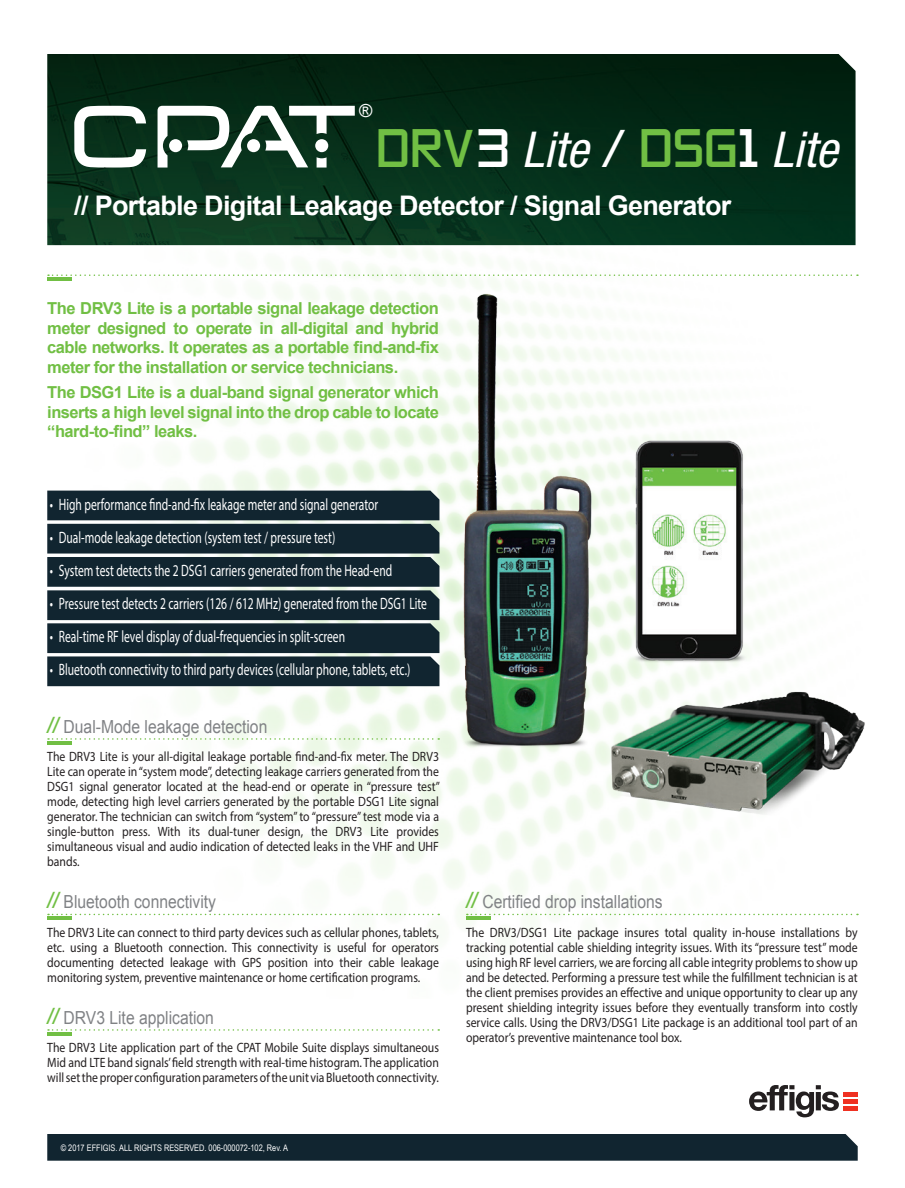
<style>
.page{position:relative;width:905px;height:1188px;background:#fff}
.page>*{position:absolute;margin:0;border:0;box-sizing:border-box;transform-origin:0 0}
.t1{font:italic condensed 49.5px "Helvetica Neue LT Std";color:#fff}
.sous-titre_entete{font:700 27px "Arial";letter-spacing:-.025em;color:#fff}
.titre_pointille_vert{font:18px "Arial";color:#808285;scale:.87 1}
.t2{font:18px "Arial";color:#fff}
.puces_intro{font:16.5px "Myriad Pro";color:#fff;scale:.7 1}
.intro{font:700 16.5px/19.5px "Arial";letter-spacing:-.03em;color:#71bf44;text-align:justify}
.texte{font:13.5px/15px "Myriad Pro";color:#231f20;text-align:justify;scale:.87 1}
.bas_de_page{font:9px "Arial Narrow";color:#fff}
.s1{font-family:"Zero Threes";font-style:normal;font-stretch:normal;color:#71bf44}
.s2{font-family:"Zero Threes";font-style:normal;font-stretch:normal}
.s3{font-weight:700;font-style:italic;font-size:22.5px;color:#71bf44}
</style>
<div class="page">
<img style="left:47px;top:245px;width:812px;height:679px">
<img style="left:47px;top:54px;width:808px;height:191px">
<div style="left:47px;top:1134px;width:810px;height:27px;background:#112530"></div>
<svg style="left:74px;top:106px;width:72px;height:62px"></svg>
<svg style="left:157px;top:106px;width:109px;height:62px"></svg>
<div style="left:247px;top:139px;width:13px;height:13px;background:#fff;border-radius:50%"></div>
<svg style="left:48px;top:738px;width:218px;height:2px"></svg>
<svg style="left:48px;top:914px;width:391px;height:1px"></svg>
<svg style="left:48px;top:1029px;width:391px;height:2px"></svg>
<hr style="left:47px;top:741px;width:25px;height:4px;background:#71bf44">
<hr style="left:47px;top:917px;width:25px;height:3px;background:#71bf44">
<hr style="left:47px;top:1032px;width:25px;height:4px;background:#71bf44">
<svg style="left:467px;top:914px;width:390px;height:1px"></svg>
<hr style="left:466px;top:917px;width:25px;height:3px;background:#71bf44">
<svg style="left:48px;top:274px;width:218px;height:2px"></svg>
<hr style="left:47px;top:277px;width:25px;height:4px;background:#71bf44">
<svg style="left:47px;top:491px;width:219px;height:195px;background:#253842"></svg>
<hr style="left:843px;top:1092px;width:14px;height:4px;background:#ef3122">
<hr style="left:843px;top:1099px;width:14px;height:4px;background:#ef3122">
<hr style="left:843px;top:1106px;width:14px;height:4px;background:#ef3122">
<svg style="left:749px;top:1085px;width:89px;height:32px"></svg>
<img style="left:266px;top:70px;width:599px;height:802px">
<p class="t2" style="left:359px;top:99px;width:15px">®</p>
<p class="t1" style="left:376px;top:121px;width:463px"><span class="s1">DRV</span><span class="s2">3</span> Lite <span class="s2">/</span> <span class="s1">DSG</span><span class="s2">1</span> Lite</p>
<p class="sous-titre_entete" style="left:74px;top:188px;width:658px">// Portable Digital Leakage Detector / Signal Generator</p>
<p class="intro" style="left:47px;top:299px;width:393px">The DRV3 Lite is a portable signal leakage detection meter designed to operate in all-digital and hybrid cable networks. It operates as a portable find-and-fix meter for the installation or service technicians.</p>
<p class="intro" style="left:47px;top:383px;width:393px">The DSG1 Lite is a dual-band signal generator which inserts a high level signal into the drop cable to locate “hard-to-find” leaks.</p>
<p class="puces_intro" style="left:50px;top:495px;width:471px">• High performance find-and-fix leakage meter and signal generator</p>
<p class="puces_intro" style="left:50px;top:528px;width:409px">• Dual-mode leakage detection (system test / pressure test)</p>
<p class="puces_intro" style="left:50px;top:561px;width:490px">• System test detects the 2 DSG1 carriers generated from the Head-end</p>
<p class="puces_intro" style="left:50px;top:594px;width:540px">• Pressure test detects 2 carriers (126 / 612 MHz) generated from the DSG1 Lite</p>
<p class="puces_intro" style="left:50px;top:627px;width:423px">• Real-time RF level display of dual-frequencies in split-screen</p>
<p class="puces_intro" style="left:50px;top:660px;width:516px">• Bluetooth connectivity to third party devices (cellular phone, tablets, etc.)</p>
<p class="titre_pointille_vert" style="left:47px;top:715px;width:254px"><span class="s3">//</span> Dual-Mode leakage detection</p>
<p class="texte" style="left:47px;top:749px;width:453px">The DRV3 Lite is your all-digital leakage portable find-and-fix meter. The DRV3<br>Lite can operate in “system mode”, detecting leakage carriers generated from the DSG1 signal generator located at the head-end or operate in “pressure test” mode, detecting high level carriers generated by the portable DSG1 Lite signal generator. The technician can switch from “system” to “pressure” test mode via a single-button press. With its dual-tuner design, the DRV3 Lite provides simultaneous visual and audio indication of detected leaks in the VHF and UHF bands.</p>
<p class="titre_pointille_vert" style="left:47px;top:890px;width:195px"><span class="s3">//</span> Bluetooth connectivity</p>
<p class="texte" style="left:47px;top:925px;width:452px">The DRV3 Lite can connect to third party devices such as cellular phones, tablets, etc. using a Bluetooth connection. This connectivity is useful for operators documenting detected leakage with GPS position into their cable leakage monitoring system, preventive maintenance or home certification programs.</p>
<p class="titre_pointille_vert" style="left:47px;top:1006px;width:193px"><span class="s3">//</span> DRV3 Lite application</p>
<p class="texte" style="left:47px;top:1040px;width:452px">The DRV3 Lite application part of the CPAT Mobile Suite displays simultaneous Mid and LTE band signals’ field strength with real-time histogram. The application will set the proper configuration parameters of the unit via Bluetooth connectivity.</p>
<p class="bas_de_page" style="left:61px;top:1141px;width:229px">© 2017 EFFIGIS. ALL RIGHTS RESERVED. 006-000072-102, Rev. A</p>
<p class="titre_pointille_vert" style="left:466px;top:890px;width:227px"><span class="s3">//</span> Certified drop installations</p>
<p class="texte" style="left:466px;top:925px;width:451px">The DRV3/DSG1 Lite package insures total quality in-house installations by tracking potential cable shielding integrity issues. With its “pressure test” mode using high RF level carriers, we are forcing all cable integrity problems to show up and be detected. Performing a pressure test while the fulfillment technician is at the client premises provides an effective and unique opportunity to clear up any present shielding integrity issues before they eventually transform into costly service calls. Using the DRV3/DSG1 Lite package is an additional tool part of an operator’s preventive maintenance tool box.</p>
</div>
